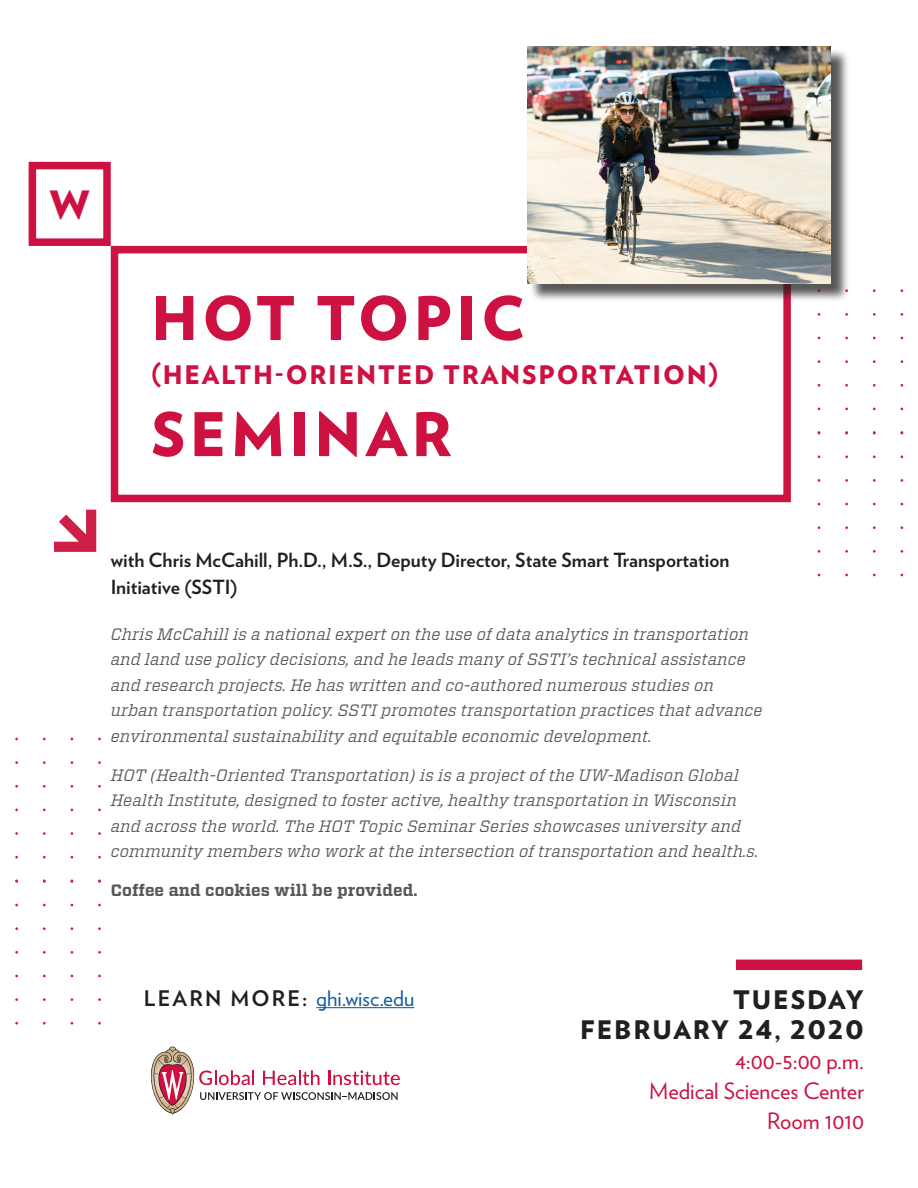
<style>
.page{position:relative;width:918px;height:1188px;background:#fff}
.page>*{position:absolute;margin:0;border:0;box-sizing:border-box;transform-origin:0 0}
.t1{font:900 60px "Verlag";letter-spacing:.07em;color:#cd1141}
.t2{font:900 38.85px "Verlag";color:#cd1141}
.t3{font:900 25.5px "Verlag";letter-spacing:.07em;color:#cd1141}
.Paragraph_Style_1{font:900 25.5px "Verlag";letter-spacing:.075em;color:#231f20}
.Paragraph_Style_1-2{font:22.5px "Verlag";color:#cd1141}
.Paragraph_Style_1-3{font:21.45px "Verlag";color:#175d9e}
.Paragraph_Style_1-4{font:700 19.5px/27px "Verlag";color:#231f20}
.Paragraph_Style_1-5{font:italic 16.5px/25.5px "Vitesse";letter-spacing:.005em;color:#57585a}
.Paragraph_Style_1-6{font:700 16.5px "Vitesse";letter-spacing:.005em;color:#57585a}
.s1{font-weight:700;color:#231f20}
</style>
<div class="page">
<svg style="left:54px;top:510px;width:42px;height:42px"></svg>
<div style="left:29px;top:162px;width:82px;height:84px;border:8px solid #cd1141"></div>
<div style="left:111px;top:246px;width:680px;height:256px;border:8px solid #cd1141"></div>
<svg style="left:98px;top:879px;width:3px;height:4px"></svg>
<svg style="left:15px;top:879px;width:3px;height:4px"></svg>
<div style="left:736px;top:960px;width:126px;height:10px;background:#cd1141"></div>
<hr style="left:316px;top:1007px;width:98px;height:1px;background:#175d9e">
<svg style="left:151px;top:1047px;width:249px;height:67px"></svg>
<div style="left:529px;top:49px;width:321px;height:253px;background:#231f20;opacity:.75"></div>
<img style="left:527px;top:46px;width:304px;height:238px">
<p class="t2" style="left:50px;top:173px;width:41px">W</p>
<p class="t1" style="left:151px;top:269px;width:375px">HOT TOPIC</p>
<p class="t3" style="left:151px;top:354px;width:569px">(HEALTH-ORIENTED TRANSPORTATION)</p>
<p class="t1" style="left:151px;top:385px;width:302px">SEMINAR</p>
<p class="Paragraph_Style_1-4" style="left:111px;top:546px;width:620px">with Chris McCahill, Ph.D., M.S., Deputy Director, State Smart Transportation<br>Initiative (SSTI)</p>
<p class="Paragraph_Style_1-5" style="left:111px;top:621px;width:653px">Chris McCahill is a national expert on the use of data analytics in transportation and land use policy decisions, and he leads many of SSTI’s technical assistance and research projects. He has written and co-authored numerous studies on urban transportation policy. SSTI promotes transportation practices that advance environmental sustainability and equitable economic development.</p>
<p class="Paragraph_Style_1-5" style="left:111px;top:762px;width:649px">HOT (Health-Oriented Transportation) is is a project of the UW-Madison Global Health Institute, designed to foster active, healthy transportation in Wisconsin and across the world. The HOT Topic Seminar Series showcases university and community members who work at the intersection of transportation and health.s.</p>
<p class="Paragraph_Style_1-6" style="left:111px;top:879px;width:308px">Coffee and cookies will be provided.</p>
<p class="Paragraph_Style_1-3" style="left:144px;top:982px;width:272px"><span class="s1">LEARN MORE:</span> ghi.wisc.edu</p>
<p class="Paragraph_Style_1" style="left:733px;top:979px;width:132px">TUESDAY</p>
<p class="Paragraph_Style_1" style="left:580px;top:1009px;width:285px">FEBRUARY 24, 2020</p>
<p class="Paragraph_Style_1-2" style="left:735px;top:1044px;width:130px">4:00-5:00 p.m.</p>
<p class="Paragraph_Style_1-2" style="left:649px;top:1074px;width:216px">Medical Sciences Center</p>
<p class="Paragraph_Style_1-2" style="left:767px;top:1104px;width:98px">Room 1010</p>
</div>
